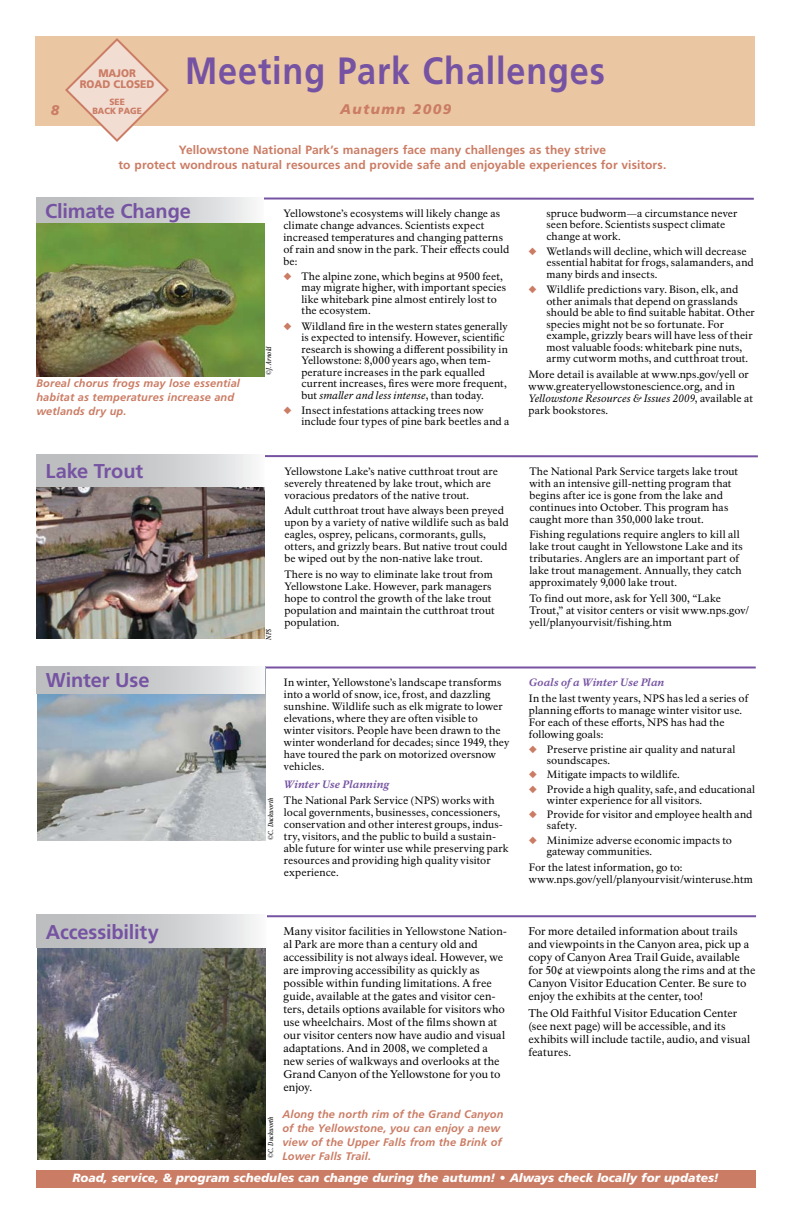
<style>
.page{position:relative;width:792px;height:1224px;background:#fff}
.page>*{position:absolute;margin:0;border:0;box-sizing:border-box;transform-origin:0 0}
.t1{font:700 38px "Frutiger LT Std";letter-spacing:.025em;color:#7653a2;scale:.9 1}
.t2{font:700 20px "Frutiger LT Std";letter-spacing:-.01em;color:#7653a2}
.t3{font:italic 900 14px "Frutiger LT Std";letter-spacing:.1em;color:#cb7c64}
.t4{font:700 12px/15.5px "Frutiger LT Std";letter-spacing:.005em;color:#cb7c64;text-align:center}
.t5{font:italic 900 12px "Frutiger LT Std";color:#fff}
.t6{font:11px/13px "NPS Rawlinson OT";letter-spacing:.005em;color:#000}
.t7{font:italic 700 11px/14px "Frutiger LT Std";letter-spacing:.01em;color:#cb7c64}
.t8{font:900 11px/11px "Frutiger LT Std";color:#cb7c64;text-align:center;scale:.93 1}
.t9{font:10.5px/12px "NPS Rawlinson OT";letter-spacing:.01em;color:#000}
.t10{font:italic 800 10.5px "NPS Rawlinson OT";letter-spacing:.005em;color:#7653a2}
.t11{font:900 9px/9px "Frutiger LT Std";color:#cb7c64;text-align:center;scale:.93 1}
.t12{font:italic 7px "NPS Rawlinson OT Cond";color:#000}
.s1{color:#cb7c64}
.s2{font-style:italic}
</style>
<div class="page">
<hr style="left:258px;top:198px;width:496px;height:2px;background:#7653a2">
<div style="left:35px;top:36px;width:720px;height:90px;background:#eac7a2"></div>
<div style="left:36px;top:197px;width:228px;height:28px;background:linear-gradient(to right,#b0b2b5,#eceded)"></div>
<hr style="left:38px;top:666px;width:718px;height:2px;background:#7653a2">
<img style="left:37px;top:693px;width:228px;height:148px">
<div style="left:37px;top:666px;width:228px;height:27px;background:linear-gradient(to right,#b0b2b5,#eceded)"></div>
<svg style="left:65px;top:38px;width:104px;height:104px"></svg>
<div style="left:36px;top:1170px;width:720px;height:18px;background:#cb7c64"></div>
<img style="left:36px;top:223px;width:228px;height:153px">
<hr style="left:262px;top:455px;width:496px;height:2px;background:#7653a2">
<img style="left:36px;top:486px;width:228px;height:153px">
<div style="left:36px;top:455px;width:228px;height:31px;background:linear-gradient(to right,#b0b2b5,#ececed)"></div>
<img style="left:37px;top:948px;width:229px;height:212px">
<hr style="left:39px;top:915px;width:717px;height:2px;background:#7653a2">
<div style="left:37px;top:915px;width:229px;height:33px;background:linear-gradient(to right,#b0b2b5,#eceded)"></div>
<h3 class="t3" style="left:51px;top:102px;width:10px">8</h3>
<p class="t8" style="left:80px;top:68px;width:82px">MAJOR<br>ROAD CLOSED</p>
<p class="t11" style="left:92px;top:97px;width:55px">SEE<br>BACK PAGE</p>
<h1 class="t1" style="left:185px;top:48px;width:468px">Meeting Park Challenges</h1>
<h3 class="t3" style="left:340px;top:101px;width:113px">Autumn 2009</h3>
<p class="t4" style="left:119px;top:142px;width:549px">Yellowstone National Park’s managers face many challenges as they strive<br>to protect wondrous natural resources and provide safe and enjoyable experiences for visitors.</p>
<h2 class="t2" style="left:45px;top:199px;width:147px">Climate Change</h2>
<p class="t7" style="left:36px;top:376px;width:205px">Boreal chorus frogs may lose essential habitat as temperatures increase and wetlands dry up.</p>
<p class="t12" style="left:265px;top:375px;width:30px;rotate:-90deg">©J. Arnold</p>
<p class="t9" style="left:283px;top:207px;width:227px">Yellowstone’s ecosystems will likely change as climate change advances. Scientists expect increased temperatures and changing patterns of rain and snow in the park. Their effects could be:</p>
<p class="t9" style="left:301px;top:271px;width:206px;line-height:11.5px;text-indent:-18px"><span class="s1">◆</span> The alpine zone, which begins at 9500 feet, may migrate higher, with important species like whitebark pine almost entirely lost to the ecosystem.</p>
<p class="t9" style="left:301px;top:320px;width:208px;line-height:11.5px;text-indent:-18px"><span class="s1">◆</span> Wildland fire in the western states generally is expected to intensify. However, scientific research is showing a different possibility in Yellowstone: 8,000 years ago, when tem&shy;perature increases in the park equalled current increases, fires were more frequent, but <span class="s2">smaller and less intense</span>, than today.</p>
<p class="t9" style="left:301px;top:404px;width:209px;line-height:11.5px;text-indent:-18px"><span class="s1">◆</span> Insect infestations attacking trees now include four types of pine bark beetles and a</p>
<h2 class="t2" style="left:45px;top:459px;width:99px">Lake Trout</h2>
<p class="t9" style="left:284px;top:465px;width:215px">Yellowstone Lake’s native cutthroat trout are severely threatened by lake trout, which are voracious predators of the native trout.</p>
<p class="t9" style="left:284px;top:505px;width:226px">Adult cutthroat trout have always been preyed upon by a variety of native wildlife such as bald eagles, osprey, pelicans, cormorants, gulls, otters, and grizzly bears. But native trout could be wiped out by the non-native lake trout.</p>
<p class="t9" style="left:284px;top:569px;width:212px">There is no way to eliminate lake trout from Yellowstone Lake. However, park managers hope to control the growth of the lake trout population and maintain the cutthroat trout population.</p>
<p class="t12" style="left:265px;top:640px;width:13px;rotate:-90deg">NPS</p>
<h2 class="t2" style="left:46px;top:669px;width:105px">Winter Use</h2>
<p class="t12" style="left:267px;top:840px;width:43px;rotate:-90deg">©C. Duckworth</p>
<p class="t9" style="left:284px;top:677px;width:227px">In winter, Yellowstone’s landscape transforms into a world of snow, ice, frost, and dazzling sunshine. Wildlife such as elk migrate to lower elevations, where they are often visible to winter visitors. People have been drawn to the winter wonderland for decades; since 1949, they have toured the park on motorized oversnow vehicles.</p>
<p class="t10" style="left:284px;top:779px;width:107px">Winter Use Planning</p>
<p class="t9" style="left:284px;top:795px;width:226px">The National Park Service (NPS) works with local governments, businesses, concessioners, conservation and other interest groups, indus&shy;try, visitors, and the public to build a sustain&shy;able future for winter use while preserving park resources and providing high quality visitor experience.</p>
<p class="t9" style="left:546px;top:208px;width:192px;line-height:11.5px">spruce budworm—a circumstance never seen before. Scientists suspect climate change at work.</p>
<p class="t9" style="left:546px;top:246px;width:209px;line-height:11.5px;text-indent:-18px"><span class="s1">◆</span> Wetlands will decline, which will decrease essential habitat for frogs, salamanders, and many birds and insects.</p>
<p class="t9" style="left:546px;top:284px;width:210px;line-height:11.5px;text-indent:-18px"><span class="s1">◆</span> Wildlife predictions vary. Bison, elk, and other animals that depend on grasslands should be able to find suitable habitat. Other species might not be so fortunate. For example, grizzly bears will have less of their most valuable foods: whitebark pine nuts, army cutworm moths, and cutthroat trout.</p>
<p class="t9" style="left:528px;top:368px;width:226px">More detail is available at www.nps.gov/yell or www.greateryellowstonescience.org, and in <span class="s2">Yellowstone Resources &amp; Issues 2009</span>, available at park bookstores.</p>
<p class="t9" style="left:529px;top:465px;width:210px">The National Park Service targets lake trout with an intensive gill-netting program that begins after ice is gone from the lake and continues into October. This program has caught more than 350,000 lake trout.</p>
<p class="t9" style="left:529px;top:529px;width:215px">Fishing regulations require anglers to kill all lake trout caught in Yellowstone Lake and its tributaries. Anglers are an important part of lake trout management. Annually, they catch approximately 9,000 lake trout.</p>
<p class="t9" style="left:529px;top:593px;width:221px">To find out more, ask for Yell 300, “Lake<br>Trout,” at visitor centers or visit www.nps.gov/ yell/planyourvisit/fishing.htm</p>
<p class="t10" style="left:529px;top:676px;width:137px">Goals of a Winter Use Plan</p>
<p class="t9" style="left:529px;top:692px;width:221px">In the last twenty years, NPS has led a series of planning efforts to manage winter visitor use.<br>For each of these efforts, NPS has had the following goals:</p>
<p class="t9" style="left:547px;top:744px;width:190px;line-height:11px;text-indent:-18px"><span class="s1">◆</span> Preserve pristine air quality and natural soundscapes.</p>
<p class="t9" style="left:529px;top:769px;width:153px"><span class="s1">◆</span> Mitigate impacts to wildlife.</p>
<p class="t9" style="left:547px;top:784px;width:210px;line-height:11px;text-indent:-18px"><span class="s1">◆</span> Provide a high quality, safe, and educational winter experience for all visitors.</p>
<p class="t9" style="left:547px;top:809px;width:207px;line-height:11px;text-indent:-18px"><span class="s1">◆</span> Provide for visitor and employee health and safety.</p>
<p class="t9" style="left:547px;top:835px;width:187px;line-height:11px;text-indent:-18px"><span class="s1">◆</span> Minimize adverse economic impacts to gateway communities.</p>
<p class="t9" style="left:529px;top:861px;width:226px">For the latest information, go to: www.nps.gov/yell/planyourvisit/winteruse.htm</p>
<h2 class="t2" style="left:46px;top:920px;width:114px">Accessibility</h2>
<p class="t6" style="left:283px;top:925px;width:225px">Many visitor facilities in Yellowstone Nation&shy;al Park are more than a century old and accessibility is not always ideal. However, we are improving accessibility as quickly as possible within funding limitations. A free guide, available at the gates and visitor cen&shy;ters, details options available for visitors who use wheelchairs. Most of the films shown at our visitor centers now have audio and visual adaptations. And in 2008, we completed a new series of walkways and overlooks at the Grand Canyon of the Yellowstone for you to enjoy.</p>
<p class="t6" style="left:528px;top:925px;width:229px">For more detailed information about trails and viewpoints in the Canyon area, pick up a copy of Canyon Area Trail Guide, available for 50¢ at viewpoints along the rims and at the Canyon Visitor Education Center. Be sure to enjoy the exhibits at the center, too!</p>
<p class="t6" style="left:528px;top:1007px;width:223px">The Old Faithful Visitor Education Center (see next page) will be accessible, and its exhibits will include tactile, audio, and visual features.</p>
<p class="t12" style="left:267px;top:1158px;width:43px;rotate:-90deg">©C. Duckworth</p>
<p class="t7" style="left:282px;top:1107px;width:223px">Along the north rim of the Grand Canyon of the Yellowstone, you can enjoy a new view of the Upper Falls from the Brink of Lower Falls Trail.</p>
<p class="t5" style="left:73px;top:1171px;width:648px">Road, service, &amp; program schedules can change during the autumn! • Always check locally for updates!</p>
</div>
